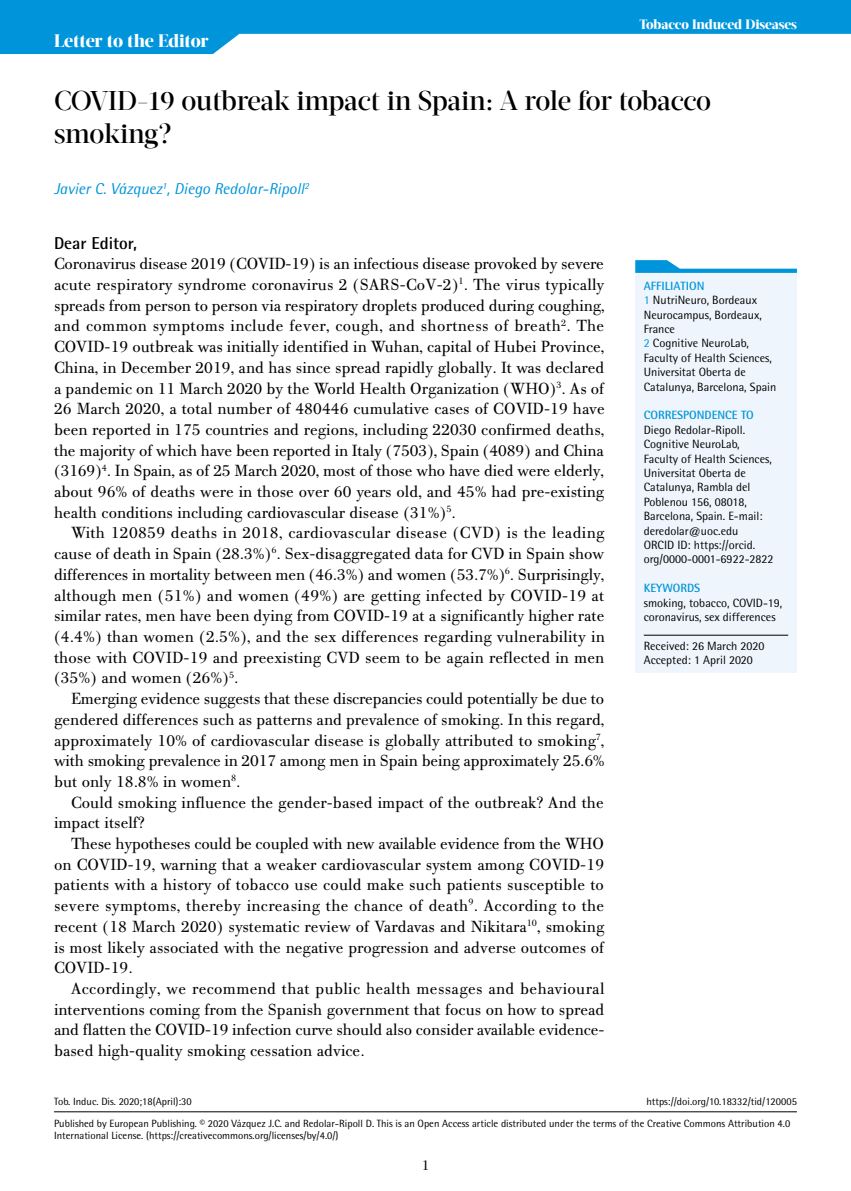
<style>
.page{position:relative;width:851px;height:1191px;background:#fff}
.page>*{position:absolute;margin:0;border:0;box-sizing:border-box;transform-origin:0 0}
.t1{font:500 27px/32.4px "Acta Display W04";letter-spacing:-.015em;color:#000}
.t2{font:800 18px "Acta Display W04";letter-spacing:-.01em;color:#fff}
.t3{font:17.25px/20.7px "PF Bodoni Text";color:#000;text-align:justify}
.t4{font:700 17.25px "Rotis Semi Sans Hel";color:#000}
.t5{font:italic 15.75px "Rotis Semi Sans Hel";color:#0095da}
.t6{font:15px "PF Bodoni Text";color:#000}
.t7{font:800 13.5px "Acta Display W04";letter-spacing:-.01em;color:#fff}
.t8{font:12px/14.4px "Rotis Semi Sans Hel";color:#000}
.t9{font:700 12px "Rotis Semi Sans Hel";color:#0095da}
.t10{font:10.5px/12.6px "Rotis Semi Sans Hel";color:#000}
.s1{font-weight:700;color:#0095da}
.s2{color:#0095da}
</style>
<div class="page">
<svg style="left:0;top:0;width:850px;height:54px;fill:#0095da"></svg>
<div style="left:635px;top:273px;width:161px;height:399px;background:#eef5fc"></div>
<hr style="left:643px;top:635px;width:145px;height:1px;background:#000">
<svg style="left:635px;top:260px;width:161px;height:13px"></svg>
<hr style="left:54px;top:1111px;width:742px;height:1px;background:#000">
<p class="t2" style="left:54px;top:30px;width:156px">Letter to the Editor</p>
<p class="t7" style="left:639px;top:17px;width:159px">Tobacco Induced Diseases</p>
<h1 class="t1" style="left:54px;top:85px;width:658px">COVID-19 outbreak impact in Spain: A role for tobacco smoking?</h1>
<p class="t5" style="left:54px;top:179px;width:256px">Javier C. Vázquez<sup>1</sup>, Diego Redolar-Ripoll<sup>2</sup></p>
<p class="t4" style="left:54px;top:232px;width:84px">Dear Editor,</p>
<p class="t3" style="left:54px;top:254px;width:552px">Coronavirus disease 2019 (COVID-19) is an infectious disease provoked by severe acute respiratory syndrome coronavirus 2 (SARS-CoV-2)<sup>1</sup>. The virus typically spreads from person to person via respiratory droplets produced during coughing, and common symptoms include fever, cough, and shortness of breath<sup>2</sup>. The COVID-19 outbreak was initially identified in Wuhan, capital of Hubei Province, China, in December 2019, and has since spread rapidly globally. It was declared a pandemic on 11 March 2020 by the World Health Organization (WHO)<sup>3</sup>. As of 26 March 2020, a total number of 480446 cumulative cases of COVID-19 have been reported in 175 countries and regions, including 22030 confirmed deaths, the majority of which have been reported in Italy (7503), Spain (4089) and China (3169)<sup>4</sup>. In Spain, as of 25 March 2020, most of those who have died were elderly, about 96% of deaths were in those over 60 years old, and 45% had pre-existing health conditions including cardiovascular disease (31%)<sup>5</sup>.</p>
<p class="t3" style="left:54px;top:523px;width:552px;text-indent:17px">With 120859 deaths in 2018, cardiovascular disease (CVD) is the leading cause of death in Spain (28.3%)<sup>6</sup>. Sex-disaggregated data for CVD in Spain show differences in mortality between men (46.3%) and women (53.7%)<sup>6</sup>. Surprisingly, although men (51%) and women (49%) are getting infected by COVID-19 at similar rates, men have been dying from COVID-19 at a significantly higher rate (4.4%) than women (2.5%), and the sex differences regarding vulnerability in those with COVID-19 and preexisting CVD seem to be again reflected in men (35%) and women (26%)<sup>5</sup>.</p>
<p class="t3" style="left:54px;top:688px;width:552px;text-indent:17px">Emerging evidence suggests that these discrepancies could potentially be due to gendered differences such as patterns and prevalence of smoking. In this regard, approximately 10% of cardiovascular disease is globally attributed to smoking<sup>7</sup>, with smoking prevalence in 2017 among men in Spain being approximately 25.6% but only 18.8% in women<sup>8</sup>.</p>
<p class="t3" style="left:54px;top:792px;width:551px;text-indent:17px">Could smoking influence the gender-based impact of the outbreak? And the impact itself?</p>
<p class="t3" style="left:54px;top:833px;width:552px;text-indent:17px">These hypotheses could be coupled with new available evidence from the WHO on COVID-19, warning that a weaker cardiovascular system among COVID-19 patients with a history of tobacco use could make such patients susceptible to severe symptoms, thereby increasing the chance of death<sup>9</sup>. According to the recent (18 March 2020) systematic review of Vardavas and Nikitara<sup>10</sup>, smoking is most likely associated with the negative progression and adverse outcomes of COVID-19.</p>
<p class="t3" style="left:54px;top:978px;width:552px;text-indent:17px">Accordingly, we recommend that public health messages and behavioural interventions coming from the Spanish government that focus on how to spread and flatten the COVID-19 infection curve should also consider available evidence&shy;based high-quality smoking cessation advice.</p>
<p class="t8" style="left:643px;top:278px;width:134px"><span class="s1">AFFILIATION<br></span><span class="s2">1</span> NutriNeuro, Bordeaux<br>Neurocampus, Bordeaux,<br>France<br><span class="s2">2</span> Cognitive NeuroLab,<br>Faculty of Health Sciences,<br>Universitat Oberta de<br>Catalunya, Barcelona, Spain</p>
<p class="t9" style="left:643px;top:408px;width:111px">CORRESPONDENCE TO</p>
<p class="t8" style="left:643px;top:422px;width:131px">Diego Redolar-Ripoll.<br>Cognitive NeuroLab,<br>Faculty of Health Sciences,<br>Universitat Oberta de<br>Catalunya, Rambla del<br>Poblenou 156, 08018,<br>Barcelona, Spain. E-mail: deredolar@uoc.edu<br>ORCID ID: https://orcid. org/0000-0001-6922-2822</p>
<p class="t9" style="left:643px;top:581px;width:58px">KEYWORDS</p>
<p class="t8" style="left:643px;top:595px;width:140px">smoking, tobacco, COVID-19, coronavirus, sex differences</p>
<p class="t8" style="left:643px;top:638px;width:122px">Received: 26 March 2020<br>Accepted: 1 April 2020</p>
<p class="t10" style="left:54px;top:1095px;width:139px">Tob. Induc. Dis. 2020;18(April):30</p>
<p class="t10" style="left:646px;top:1095px;width:152px">https://doi.org/10.18332/tid/120005</p>
<p class="t10" style="left:54px;top:1116px;width:737px">Published by European Publishing. © 2020 Vázquez J.C. and Redolar-Ripoll D. This is an Open Access article distributed under the terms of the Creative Commons Attribution 4.0<br>International License. (https://creativecommons.org/licenses/by/4.0/)</p>
<p class="t6" style="left:421px;top:1156px;width:9px">1</p>
</div>
